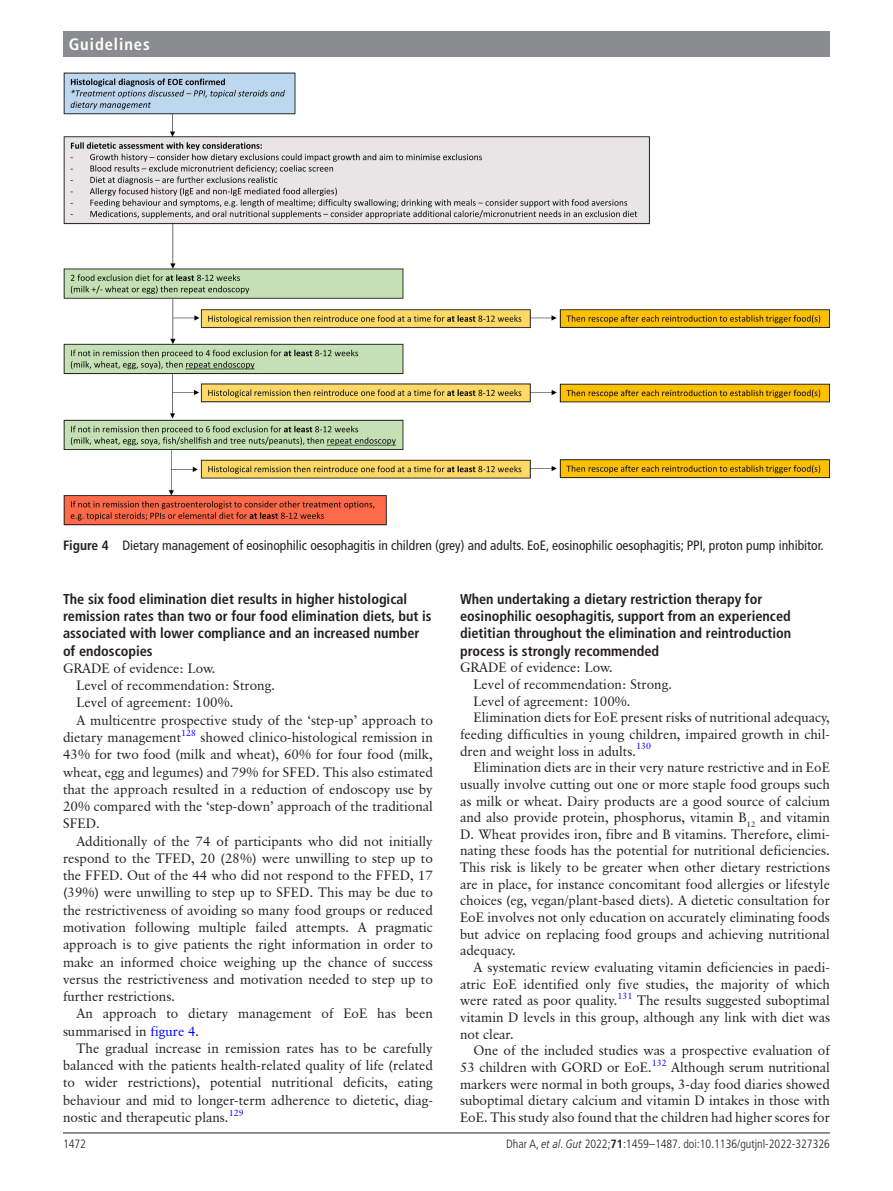
<style>
.page{position:relative;width:893px;height:1191px;background:#fff}
.page>*{position:absolute;margin:0;border:0;box-sizing:border-box;transform-origin:0 0}
.t1{font:700 condensed 16.5px "Frutiger LT Pro";letter-spacing:.055em;color:#fff}
.t2{font:700 condensed 14.25px/17.2px "Frutiger LT Pro";color:#231f20}
.t3{font:13.5px/17.2px "Classical Garamond BT";color:#231f20;text-align:justify}
.t4{font:condensed 13.5px "Frutiger LT Pro";color:#231f20}
.t5{font:300 condensed 12px "Frutiger LT Pro";color:#231f20}
.t6{font:9px "Classical Garamond BT";color:#00f}
.s1{font-weight:700}
.s2{color:#00f}
.s3{font-style:italic}
</style>
<div class="page">
<hr style="left:63px;top:1132px;width:767px;height:1px;background:#231f20">
<div style="left:63px;top:31px;width:767px;height:25px;background:#8a8c8e"></div>
<img style="left:63px;top:72px;width:767px;height:454px">
<p class="t1" style="left:69px;top:34px;width:83px">Guidelines</p>
<p class="t4" style="left:63px;top:537px;width:762px"><span class="s1">Figure 4</span> Dietary management of eosinophilic oesophagitis in children (grey) and adults. EoE, eosinophilic oesophagitis; PPI, proton pump inhibitor.</p>
<p class="t2" style="left:63px;top:590px;width:370px">The six food elimination diet results in higher histological remission rates than two or four food elimination diets, but is associated with lower compliance and an increased number of endoscopies</p>
<p class="t3" style="left:63px;top:659px;width:154px">GRADE of evidence: Low.</p>
<p class="t3" style="left:76px;top:676px;width:200px">Level of recommendation: Strong.</p>
<p class="t3" style="left:76px;top:694px;width:159px">Level of agreement: 100%.</p>
<p class="t3" style="left:76px;top:711px;width:358px">A multicentre prospective study of the ‘step-up’ approach to</p>
<p class="t3" style="left:63px;top:728px;width:120px">dietary management</p>
<p class="t6" style="left:181px;top:727px;width:16px">128</p>
<p class="t3" style="left:63px;top:728px;width:371px;text-indent:138px">showed clinico-histological remission in 43% for two food (milk and wheat), 60% for four food (milk, wheat, egg and legumes) and 79% for SFED. This also estimated that the approach resulted in a reduction of endoscopy use by 20% compared with the ‘step-down’ approach of the traditional SFED.</p>
<p class="t3" style="left:63px;top:832px;width:371px;text-indent:14px">Additionally of the 74 of participants who did not initially respond to the TFED, 20 (28%) were unwilling to step up to the FFED. Out of the 44 who did not respond to the FFED, 17 (39%) were unwilling to step up to SFED. This may be due to the restrictiveness of avoiding so many food groups or reduced motivation following multiple failed attempts. A pragmatic approach is to give patients the right information in order to make an informed choice weighing up the chance of success versus the restrictiveness and motivation needed to step up to further restrictions.</p>
<p class="t3" style="left:63px;top:1004px;width:371px;text-indent:14px">An approach to dietary management of EoE has been summarised in <span class="s2">figure 4</span>.</p>
<p class="t3" style="left:63px;top:1039px;width:371px;text-indent:14px">The gradual increase in remission rates has to be carefully balanced with the patients health-related quality of life (related to wider restrictions), potential nutritional deficits, eating behaviour and mid to longer-term adherence to dietetic, diag&shy;nostic and therapeutic plans.</p>
<p class="t6" style="left:229px;top:1107px;width:16px">129</p>
<p class="t2" style="left:460px;top:590px;width:333px">When undertaking a dietary restriction therapy for eosinophilic oesophagitis, support from an experienced dietitian throughout the elimination and reintroduction process is strongly recommended</p>
<p class="t3" style="left:460px;top:658px;width:154px">GRADE of evidence: Low.</p>
<p class="t3" style="left:474px;top:675px;width:200px">Level of recommendation: Strong.</p>
<p class="t3" style="left:474px;top:692px;width:159px">Level of agreement: 100%.</p>
<p class="t3" style="left:474px;top:708px;width:358px">Elimination diets for EoE present risks of nutritional adequacy,</p>
<p class="t3" style="left:460px;top:725px;width:371px">feeding difficulties in young children, impaired growth in chil-</p>
<p class="t3" style="left:460px;top:742px;width:192px">dren and weight loss in adults.<sup>130</sup></p>
<p class="t3" style="left:474px;top:758px;width:358px">Elimination diets are in their very nature restrictive and in EoE</p>
<p class="t3" style="left:460px;top:775px;width:371px">usually involve cutting out one or more staple food groups such</p>
<p class="t3" style="left:460px;top:792px;width:371px">as milk or wheat. Dairy products are a good source of calcium</p>
<p class="t3" style="left:460px;top:808px;width:371px">and also provide protein, phosphorus, vitamin B<sub>12</sub> and vitamin</p>
<p class="t3" style="left:460px;top:825px;width:371px">D. Wheat provides iron, fibre and B vitamins. Therefore, elimi-</p>
<p class="t3" style="left:460px;top:842px;width:371px">nating these foods has the potential for nutritional deficiencies.</p>
<p class="t3" style="left:460px;top:858px;width:371px">This risk is likely to be greater when other dietary restrictions</p>
<p class="t3" style="left:460px;top:875px;width:371px">are in place, for instance concomitant food allergies or lifestyle</p>
<p class="t3" style="left:460px;top:892px;width:371px">choices (eg, vegan/plant-based diets). A dietetic consultation for</p>
<p class="t3" style="left:460px;top:908px;width:371px">EoE involves not only education on accurately eliminating foods</p>
<p class="t3" style="left:460px;top:925px;width:371px">but advice on replacing food groups and achieving nutritional</p>
<p class="t3" style="left:460px;top:942px;width:57px">adequacy.</p>
<p class="t3" style="left:474px;top:958px;width:358px">A systematic review evaluating vitamin deficiencies in paedi-</p>
<p class="t3" style="left:460px;top:975px;width:371px">atric EoE identified only five studies, the majority of which</p>
<p class="t3" style="left:460px;top:991px;width:371px">were rated as poor quality.<sup>131</sup> The results suggested suboptimal</p>
<p class="t3" style="left:460px;top:1008px;width:371px">vitamin D levels in this group, although any link with diet was</p>
<p class="t3" style="left:460px;top:1025px;width:55px">not clear.</p>
<p class="t3" style="left:474px;top:1041px;width:358px">One of the included studies was a prospective evaluation of</p>
<p class="t3" style="left:460px;top:1058px;width:371px">53 children with GORD or EoE.<sup>132</sup> Although serum nutritional</p>
<p class="t3" style="left:460px;top:1075px;width:371px">markers were normal in both groups, 3-day food diaries showed</p>
<p class="t3" style="left:460px;top:1091px;width:371px">suboptimal dietary calcium and vitamin D intakes in those with</p>
<p class="t3" style="left:460px;top:1108px;width:371px">EoE. This study also found that the children had higher scores for</p>
<p class="t5" style="left:63px;top:1136px;width:25px">1472</p>
<p class="t5" style="left:506px;top:1136px;width:325px">Dhar A, <span class="s3">et al</span>. <span class="s3">Gut</span> 2022;<span class="s1">71</span>:1459–1487. doi:10.1136/gutjnl-2022-327326</p>
</div>
